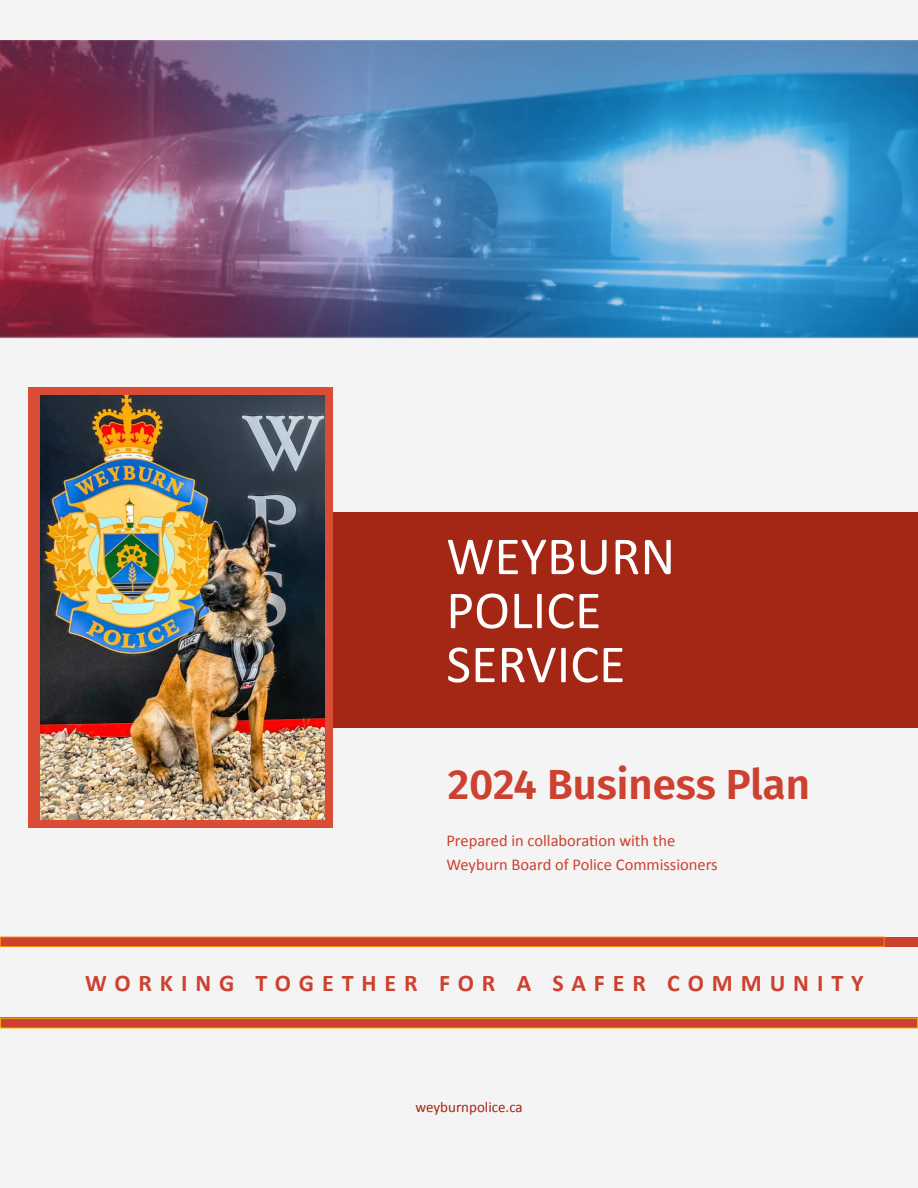
<style>
.page{position:relative;width:918px;height:1188px;background:#f4f4f4}
.page>*{position:absolute;margin:0;border:0;box-sizing:border-box;transform-origin:0 0}
.t1{font:54px/54px "Calibri";color:#fff}
.t2{font:600 42px "Fira Sans";color:#cc412f}
.t3{font:700 24px "Calibri";letter-spacing:.33em;color:#cc412f}
.t4{font:16.5px/23.9px "Calibri";color:#cc412f}
.t5{font:15px "Calibri";color:#a32714}
</style>
<div class="page">
<img style="left:0;top:41px;width:918px;height:297px">
<div style="left:350px;top:387px;width:568px;height:441px;background:#f8f8f9"></div>
<div style="left:28px;top:513px;width:890px;height:215px;background:#a32714"></div>
<div style="left:28px;top:387px;width:305px;height:441px;background:#d94c36"></div>
<div style="left:0;top:937px;width:918px;height:10px;background:#cc412f"></div>
<div style="left:0;top:937px;width:884px;height:10px;border:1px solid #f98c0f"></div>
<div style="left:0;top:1018px;width:918px;height:10px;background:#cc412f"></div>
<div style="left:0;top:1018px;width:918px;height:10px;border:1px solid #f2be1b"></div>
<img style="left:41px;top:396px;width:283px;height:423px">
<h1 class="t1" style="left:446px;top:528px;width:230px">WEYBURN<br>POLICE<br>SERVICE</h1>
<h2 class="t2" style="left:448px;top:750px;width:364px">2024 Business Plan</h2>
<p class="t4" style="left:446px;top:828px;width:273px">Prepared in collaboration with the<br>Weyburn Board of Police Commissioners</p>
<h3 class="t3" style="left:85px;top:966px;width:780px">WORKING TOGETHER FOR A SAFER COMMUNITY</h3>
<p class="t5" style="left:416px;top:1097px;width:109px">weyburnpolice.ca</p>
</div>
